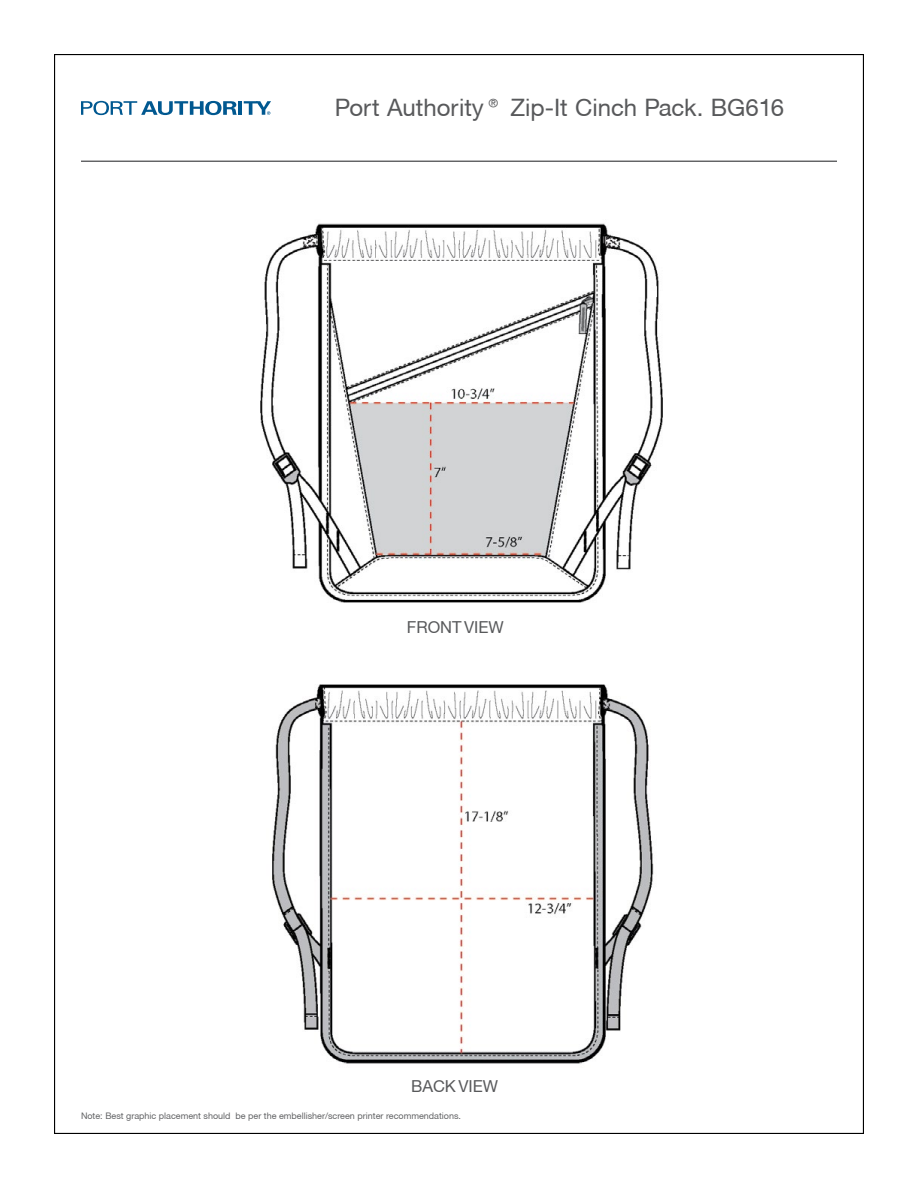
<style>
.page{position:relative;width:918px;height:1188px;background:#fff}
.page>*{position:absolute;margin:0;border:0;box-sizing:border-box;transform-origin:0 0}
.t1{font:24px "Helvetica Neue CE";color:#58595b}
.t2{font:16.5px "Helvetica Neue CE";color:#58595b}
.t3{font:9px "Helvetica Neue CE";color:#636466}
</style>
<div class="page">
<hr style="left:81px;top:161px;width:756px;height:1px;background:#636466">
<svg style="left:81px;top:101px;width:156px;height:14px"></svg>
<hr style="left:238px;top:101px;width:4px;height:14px;background:#005890">
<svg style="left:244px;top:101px;width:27px;height:14px"></svg>
<img style="left:260px;top:223px;width:403px;height:380px">
<img style="left:272px;top:684px;width:382px;height:380px">
<h1 class="t1" style="left:335px;top:93px;width:451px">Port Authority® Zip-It Cinch Pack. BG616</h1>
<h2 class="t2" style="left:407px;top:617px;width:98px">FRONT VIEW</h2>
<h2 class="t2" style="left:411px;top:1076px;width:88px">BACK VIEW</h2>
<p class="t3" style="left:81px;top:1110px;width:382px">Note: Best graphic placement should be per the embellisher/screen printer recommendations.</p>
</div>
